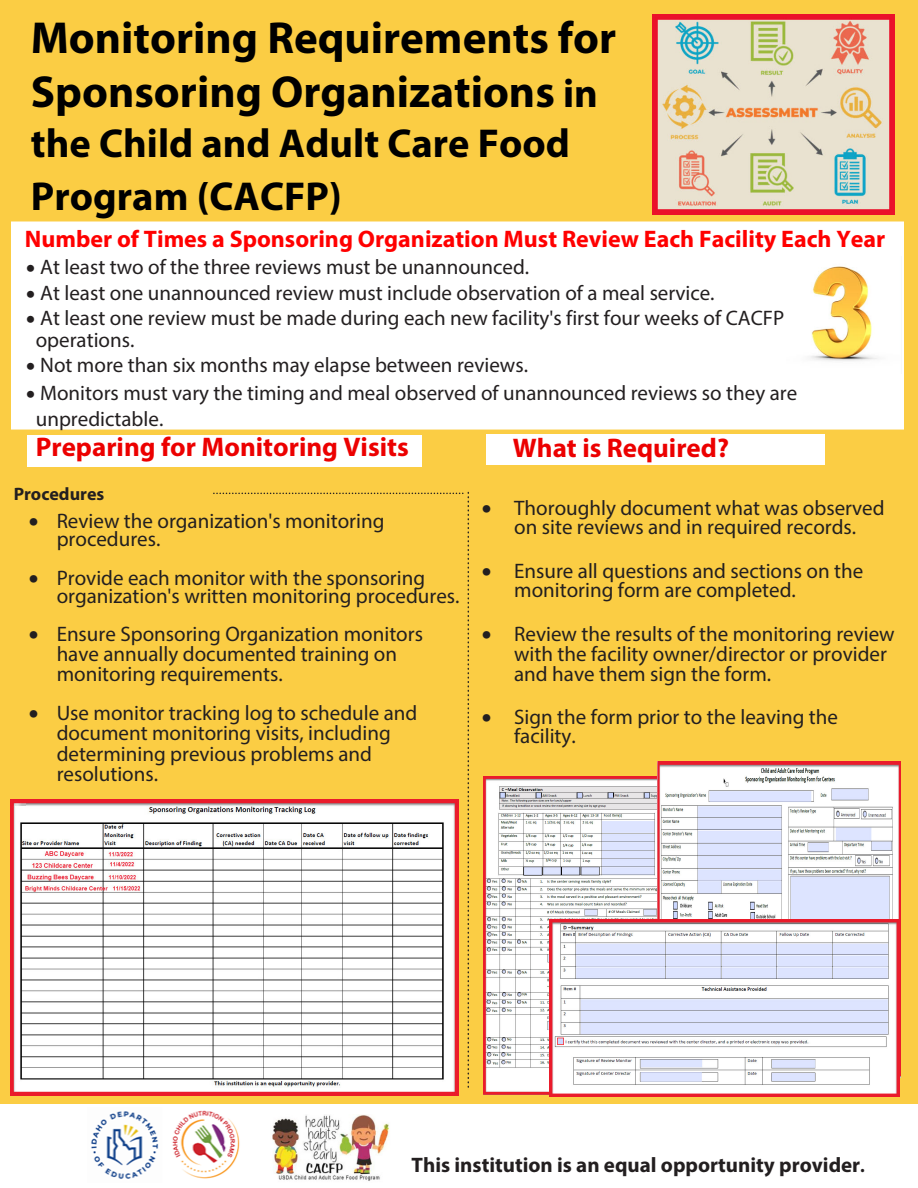
<style>
.page{position:relative;width:918px;height:1188px;background:#fbcd44}
.page>*{position:absolute;margin:0;border:0;box-sizing:border-box;transform-origin:0 0}
.t1{font:700 45px/54px "Myriad Pro";color:#000}
.t2{font:700 40.5px/52.5px "Myriad Pro";color:#000}
.t3{font:700 27px "Myriad Pro";color:#ec0000}
.t4{font:700 24px "Myriad Pro";color:#f00}
.t5{font:21px/20.2px "Myriad Pro";color:#231f20}
.t6{font:700 21px "Myriad Pro";color:#231f20}
.t7{font:700 18px "Myriad Pro";color:#231f20}
.s1{font-size:40.5px}
.s2{font-size:18px}
</style>
<div class="page">
<div style="left:12px;top:221px;width:891px;height:209px;background:#fff"></div>
<div style="left:0;top:1104px;width:918px;height:84px;background:#fff"></div>
<div style="left:28px;top:435px;width:394px;height:31px;background:#fff"></div>
<svg style="left:212px;top:493px;width:257px;height:595px"></svg>
<div style="left:486px;top:434px;width:339px;height:31px;background:#fff"></div>
<img style="left:272px;top:1115px;width:117px;height:66px">
<img style="left:653px;top:14px;width:242px;height:201px">
<img style="left:483px;top:777px;width:174px;height:317px">
<img style="left:657px;top:762px;width:244px;height:316px">
<img style="left:550px;top:919px;width:350px;height:177px">
<img style="left:11px;top:800px;width:448px;height:295px">
<img style="left:786px;top:257px;width:115px;height:117px">
<img style="left:91px;top:1110px;width:149px;height:69px">
<h1 class="t1" style="left:31px;top:9px;width:587px">Monitoring Requirements for<br>Sponsoring Organizations <span class="s1">in</span></h1>
<h2 class="t2" style="left:31px;top:116px;width:541px">the Child and Adult Care Food<br>Program (CACFP)</h2>
<p class="t4" style="left:25px;top:223px;width:862px">Number of Times a Sponsoring Organization Must Review Each Facility Each Year</p>
<p class="t5" style="left:26px;top:257px;width:505px">• At least two of the three reviews must be unannounced.</p>
<p class="t5" style="left:26px;top:282px;width:690px">• At least one unannounced review must include observation of a meal service.</p>
<p class="t5" style="left:36px;top:307px;width:750px;line-height:21.6px;text-indent:-10px">• At least one review must be made during each new facility's first four weeks of CACFP operations.</p>
<p class="t5" style="left:26px;top:354px;width:503px">• Not more than six months may elapse between reviews.</p>
<p class="t5" style="left:36px;top:380px;width:763px;line-height:25.2px;text-indent:-10px">• Monitors must vary the timing and meal observed of unannounced reviews so they are unpredictable.</p>
<p class="t3" style="left:36px;top:429px;width:375px">Preparing for Monitoring Visits</p>
<p class="t3" style="left:513px;top:430px;width:218px">What is Required?</p>
<p class="t7" style="left:14px;top:482px;width:92px">Procedures</p>
<p class="t5" style="left:57px;top:511px;width:329px;line-height:18.8px;text-indent:-28px">• Review the organization's monitoring procedures.</p>
<p class="t5" style="left:57px;top:568px;width:404px;line-height:18.3px;text-indent:-28px">• Provide each monitor with the sponsoring organization's written monitoring procedures.</p>
<p class="t5" style="left:57px;top:624px;width:368px;text-indent:-28px">• Ensure Sponsoring Organization monitors have annually documented training on monitoring requirements.</p>
<p class="t5" style="left:57px;top:703px;width:362px;text-indent:-28px">• Use monitor tracking log to schedule and document monitoring visits, including determining previous problems and resolutions.</p>
<p class="t5" style="left:482px;top:498px;width:404px;line-height:19.2px;text-align:center">• Thoroughly document what was observed on site reviews and in required records.</p>
<p class="t5" style="left:514px;top:561px;width:351px;line-height:19.2px;text-indent:-32px">• Ensure all questions and sections on the monitoring form are completed.</p>
<p class="t5" style="left:514px;top:623px;width:382px;text-indent:-32px">• Review the results of the monitoring review with the facility owner/director or provider and have them sign the form.</p>
<p class="t5" style="left:514px;top:707px;width:325px;line-height:19.2px;text-indent:-32px">• Sign the form prior to the leaving the facility.</p>
<p class="t6" style="left:412px;top:1151px;width:455px">This institution is an equal opportunity provider<span class="s2">.</span></p>
</div>
